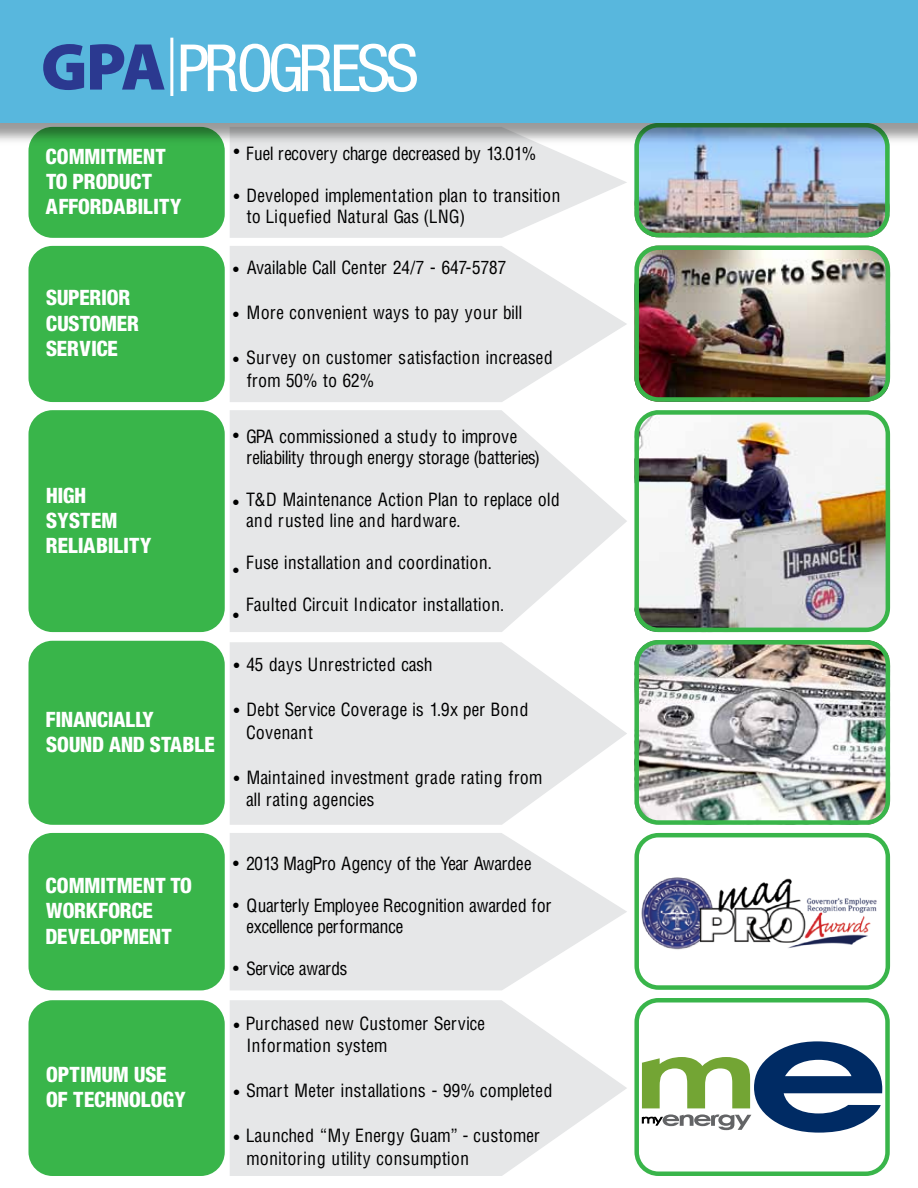
<style>
.page{position:relative;width:918px;height:1188px;background:#fff}
.page>*{position:absolute;margin:0;border:0;box-sizing:border-box;transform-origin:0 0}
.t1{font:64.5px "Context Reprise Cond S Si";letter-spacing:-.05em;color:#fff;scale:1.04 1}
.t2{font:21px/25.2px "Context Reprise Black Cond S Si";color:#fff}
.t3{font:17.7px/22.5px "Context Cond S Si";letter-spacing:.05em;color:#000}
.t4{font:17.7px/21px "Context Cond S Si";letter-spacing:.025em;color:#000}
.t5{font:17.7px "Context Cond S Si";letter-spacing:.03em;color:#000}
.t6{font:17.7px "Context Cond S Si";letter-spacing:.02em;color:#000}
</style>
<div class="page">
<div style="left:28px;top:1000px;width:197px;height:176px;background:#39b54a;border-radius:24px"></div>
<svg style="left:230px;top:1000px;width:355px;height:176px;background:#e7e8e9"></svg>
<svg style="left:230px;top:833px;width:397px;height:157px;fill:#e6e7e8"></svg>
<svg style="left:230px;top:246px;width:397px;height:156px;fill:#e6e7e8"></svg>
<svg style="left:230px;top:148px;width:397px;height:90px;background:#e9eaeb"></svg>
<svg style="left:230px;top:642px;width:397px;height:183px;fill:#e6e7e8"></svg>
<svg style="left:230px;top:410px;width:397px;height:222px;fill:#e6e7e8"></svg>
<img style="left:634px;top:148px;width:256px;height:89px">
<div style="left:28px;top:127px;width:197px;height:111px;background:#39b54a;border-radius:24px"></div>
<div style="left:28px;top:246px;width:197px;height:156px;background:#39b54a;border-radius:24px"></div>
<div style="left:28px;top:410px;width:197px;height:222px;background:#39b54a;border-radius:24px"></div>
<div style="left:28px;top:641px;width:197px;height:184px;background:#39b54a;border-radius:24px"></div>
<div style="left:28px;top:833px;width:197px;height:157px;background:#39b54a;border-radius:24px"></div>
<img style="left:0;top:123px;width:918px;height:25px">
<div style="left:0;top:0;width:918px;height:123px;background:#58b7dd"></div>
<svg style="left:43px;top:44px;width:41px;height:46px"></svg>
<svg style="left:90px;top:44px;width:75px;height:46px"></svg>
<hr style="left:170px;top:38px;width:3px;height:58px;background:#fff">
<img style="left:634px;top:246px;width:256px;height:156px">
<img style="left:634px;top:410px;width:256px;height:222px">
<img style="left:634px;top:640px;width:256px;height:185px">
<svg style="left:634px;top:833px;width:256px;height:152px"></svg>
<img style="left:585px;top:985px;width:296px;height:132px">
<svg style="left:634px;top:998px;width:256px;height:178px"></svg>
<h1 class="t1" style="left:180px;top:30px;width:231px">PROGRESS</h1>
<p class="t2" style="left:46px;top:143px;width:137px">COMMITMENT<br>TO PRODUCT<br>AFFORDABILITY</p>
<p class="t2" style="left:46px;top:285px;width:94px">SUPERIOR<br>CUSTOMER<br>SERVICE</p>
<p class="t2" style="left:46px;top:482px;width:107px">HIGH<br>SYSTEM<br>RELIABILITY</p>
<p class="t2" style="left:46px;top:706px;width:170px">FINANCIALLY<br>SOUND AND STABLE</p>
<p class="t2" style="left:46px;top:873px;width:148px">COMMITMENT TO<br>WORKFORCE<br>DEVELOPMENT</p>
<p class="t2" style="left:46px;top:1062px;width:141px">OPTIMUM USE<br>OF TECHNOLOGY</p>
<p class="t5" style="left:247px;top:142px;width:291px">Fuel recovery charge decreased by 13.01%</p>
<p class="t3" style="left:247px;top:184px;width:315px;line-height:21px;text-indent:-13px">• Developed implementation plan to transition to Liquefied Natural Gas (LNG)</p>
<p class="t3" style="left:234px;top:140px;width:8px">•</p>
<p class="t3" style="left:233px;top:256px;width:275px">• Available Call Center 24/7 - 647-5787</p>
<p class="t3" style="left:233px;top:301px;width:291px">• More convenient ways to pay your bill</p>
<p class="t3" style="left:247px;top:346px;width:308px;text-indent:-14px">• Survey on customer satisfaction increased from 50% to 62%</p>
<p class="t4" style="left:247px;top:425px;width:294px;text-indent:-14px">• GPA commissioned a study to improve reliability through energy storage (batteries)</p>
<p class="t3" style="left:247px;top:488px;width:315px;line-height:21px">T&amp;D Maintenance Action Plan to replace old and rusted line and hardware.</p>
<p class="t3" style="left:247px;top:551px;width:246px">Fuse installation and coordination.</p>
<p class="t3" style="left:247px;top:593px;width:258px">Faulted Circuit Indicator installation.</p>
<p class="t3" style="left:233px;top:491px;width:8px">•</p>
<p class="t3" style="left:233px;top:558px;width:8px">•</p>
<p class="t3" style="left:233px;top:603px;width:8px">•</p>
<p class="t3" style="left:234px;top:653px;width:200px">• 45 days Unrestricted cash</p>
<p class="t3" style="left:247px;top:698px;width:283px;text-indent:-13px">• Debt Service Coverage is 1.9x per Bond<br>Covenant</p>
<p class="t3" style="left:247px;top:766px;width:297px;text-indent:-13px">• Maintained investment grade rating from all rating agencies</p>
<p class="t6" style="left:233px;top:852px;width:300px">• 2013 MagPro Agency of the Year Awardee</p>
<p class="t4" style="left:247px;top:895px;width:307px;text-indent:-14px">• Quarterly Employee Recognition awarded for excellence performance</p>
<p class="t4" style="left:233px;top:958px;width:116px">• Service awards</p>
<p class="t3" style="left:247px;top:1012px;width:240px">Purchased new Customer Service<br>Information system</p>
<p class="t3" style="left:247px;top:1079px;width:307px">Smart Meter installations - 99% completed</p>
<p class="t3" style="left:247px;top:1124px;width:295px">Launched “My Energy Guam” - customer monitoring utility consumption</p>
<p class="t3" style="left:234px;top:1014px;width:8px">•</p>
<p class="t3" style="left:234px;top:1081px;width:8px">•</p>
<p class="t3" style="left:234px;top:1126px;width:8px">•</p>
</div>
